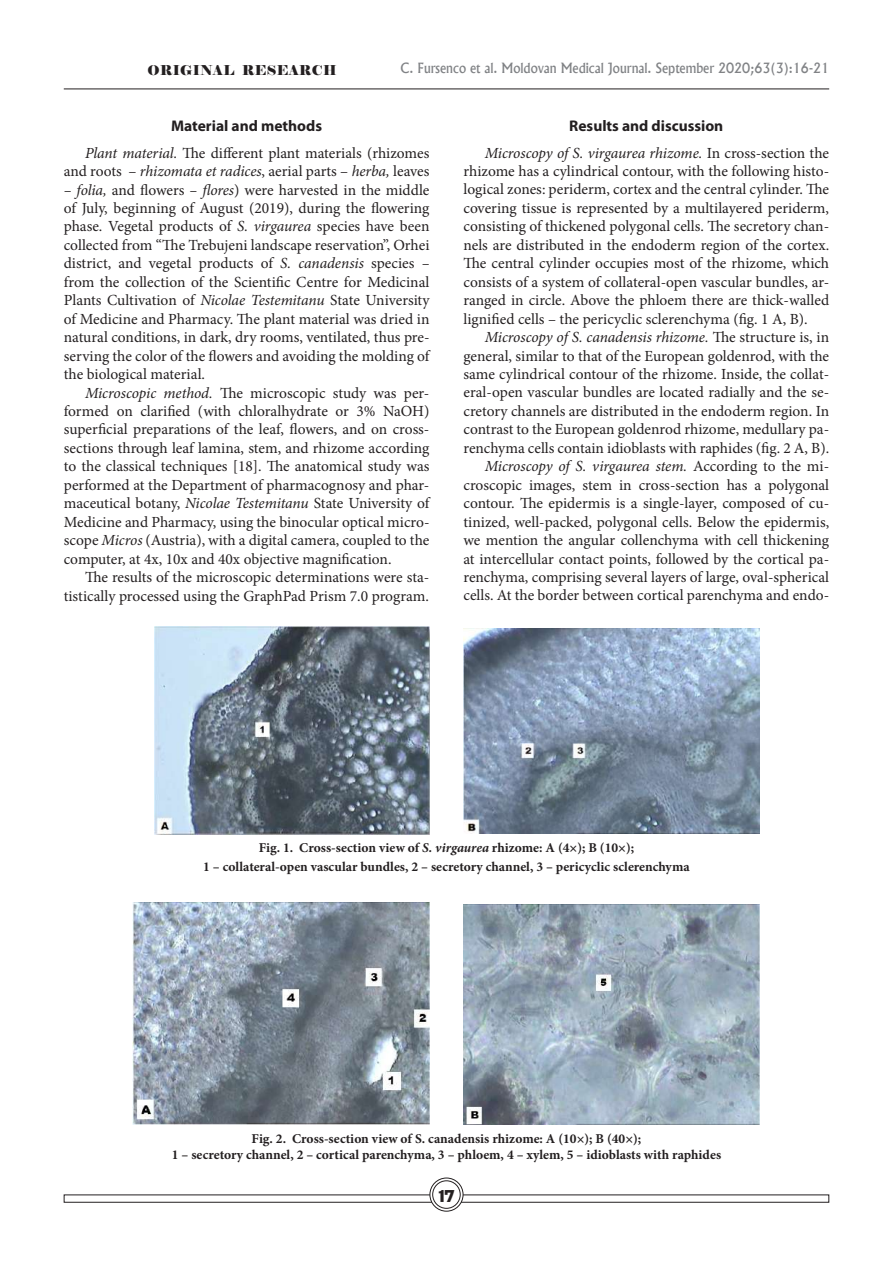
<style>
.page{position:relative;width:893px;height:1276px;background:#fff}
.page>*{position:absolute;margin:0;border:0;box-sizing:border-box;transform-origin:0 0}
.t1{font:15.45px/18.5px "Minion Pro";color:#231f20;text-align:right}
.t2{font:700 15.45px "Myriad Pro";color:#231f20}
.t3{font:15px "Adver Gothic";color:#231f20;scale:.9 1}
.t4{font:700 13.5px/18.5px "Minion Pro";color:#231f20;text-align:center}
.t5{font:500 13.5px "Albertus";color:#808285;scale:.95 1}
.t6{font:13.5px "Elephant";letter-spacing:.025em;color:#231f20}
.s1{font-style:italic}
</style>
<div class="page">
<hr style="left:64px;top:89px;width:765px;height:1px;background:#231f20">
<svg style="left:430px;top:1178px;width:33px;height:33px"></svg>
<div style="left:429px;top:1177px;width:34px;height:34px;border:1px solid #231f20;border-radius:50%"></div>
<div style="left:433px;top:1180px;width:27px;height:28px;background:#fff;border-radius:50%"></div>
<div style="left:432px;top:1180px;width:29px;height:28px;border:1px solid #231f20;border-radius:50%"></div>
<img style="left:463px;top:628px;width:297px;height:206px">
<img style="left:154px;top:626px;width:275px;height:208px">
<img style="left:463px;top:904px;width:296px;height:220px">
<img style="left:133px;top:903px;width:296px;height:221px">
<p class="t6" style="left:147px;top:61px;width:191px">ORIGINAL RESEARCH</p>
<p class="t5" style="left:401px;top:59px;width:452px">C. Fursenco et al. Moldovan Medical Journal. September 2020;63(3):16-21</p>
<p class="t2" style="left:171px;top:115px;width:153px">Material and methods</p>
<p class="t1" style="left:64px;top:144px;width:367px"><span class="s1">Plant material.</span> The different plant materials (rhizomes and roots – <span class="s1">rhizomata et radices</span>, aerial parts – <span class="s1">herba,</span> leaves</p>
<p class="t1" style="left:64px;top:180px;width:367px;text-align:justify"><span class="s1">– folia,</span> and flowers <span class="s1">– flores</span>) were harvested in the middle of July, beginning of August (2019), during the flowering phase. Vegetal products of <span class="s1">S. virgaurea</span> species have been collected from “The Trebujeni landscape reservation”, Orhei district, and vegetal products of <span class="s1">S. canadensis</span> species <span class="s1">– </span>from the collection of the Scientific Centre for Medicinal Plants Cultivation of <span class="s1">Nicolae Testemitanu</span> State University of Medicine and Pharmacy. The plant material was dried in natural conditions, in dark, dry rooms, ventilated, thus pre&shy;serving the color of the flowers and avoiding the molding of the biological material.</p>
<p class="t1" style="left:64px;top:383px;width:367px;text-align:justify;text-indent:21px"><span class="s1">Microscopic method.</span> The microscopic study was per&shy;formed on clarified (with chloralhydrate or 3% NaOH) superficial preparations of the leaf, flowers, and on cross&shy;sections through leaf lamina, stem, and rhizome according to the classical techniques [18]. The anatomical study was performed at the Department of pharmacognosy and phar&shy;maceutical botany, <span class="s1">Nicolae Testemitanu</span> State University of Medicine and Pharmacy, using the binocular optical micro&shy;scope <span class="s1">Micros</span> (Austria), with a digital camera, coupled to the computer, at 4x, 10x and 40x objective magnification.</p>
<p class="t1" style="left:64px;top:568px;width:367px">The results of the microscopic determinations were sta&shy;tistically processed using the GraphPad Prism 7.0 program.</p>
<p class="t2" style="left:569px;top:115px;width:156px">Results and discussion</p>
<p class="t1" style="left:463px;top:143px;width:367px;text-align:justify;text-indent:21px"><span class="s1">Microscopy of S. virgaurea rhizome.</span> In cross-section the rhizome has a cylindrical contour, with the following histo&shy;logical zones: periderm, cortex and the central cylinder. The covering tissue is represented by a multilayered periderm, consisting of thickened polygonal cells. The secretory chan&shy;nels are distributed in the endoderm region of the cortex.<br>The central cylinder occupies most of the rhizome, which consists of a system of collateral-open vascular bundles, ar&shy;ranged in circle. Above the phloem there are thick-walled lignified cells – the pericyclic sclerenchyma (fig. 1 A, B).</p>
<p class="t1" style="left:463px;top:328px;width:367px"><span class="s1">Microscopy of S. canadensis rhizome.</span> The structure is, in general, similar to that of the European goldenrod, with the same cylindrical contour of the rhizome. Inside, the collat&shy;eral-open vascular bundles are located radially and the se&shy;cretory channels are distributed in the endoderm region. In contrast to the European goldenrod rhizome, medullary pa&shy;renchyma cells contain idioblasts with raphides (fig. 2 A, B).<br><span class="s1">Microscopy of S. virgaurea stem.</span> According to the mi&shy;croscopic images, stem in cross-section has a polygonal contour. The epidermis is a single-layer, composed of cu&shy;tinized, well-packed, polygonal cells. Below the epidermis, we mention the angular collenchyma with cell thickening at intercellular contact points, followed by the cortical pa&shy;renchyma, comprising several layers of large, oval-spherical cells. At the border between cortical parenchyma and endo-</p>
<p class="t4" style="left:203px;top:838px;width:488px">Fig. 1. Cross-section view of <span class="s1">S. virgaurea</span> rhizome: A (4×); B (10×);<br>1 – collateral-open vascular bundles, 2 – secretory channel, 3 – pericyclic sclerenchyma</p>
<p class="t4" style="left:172px;top:1130px;width:551px;line-height:16.5px">Fig. 2. Cross-section view of S. canadensis rhizome: A (10×); B (40×);<br>1 – secretory channel, 2 – cortical parenchyma, 3 – phloem, 4 – xylem, 5 – idioblasts with raphides</p>
<p class="t3" style="left:438px;top:1186px;width:20px">17</p>
</div>
